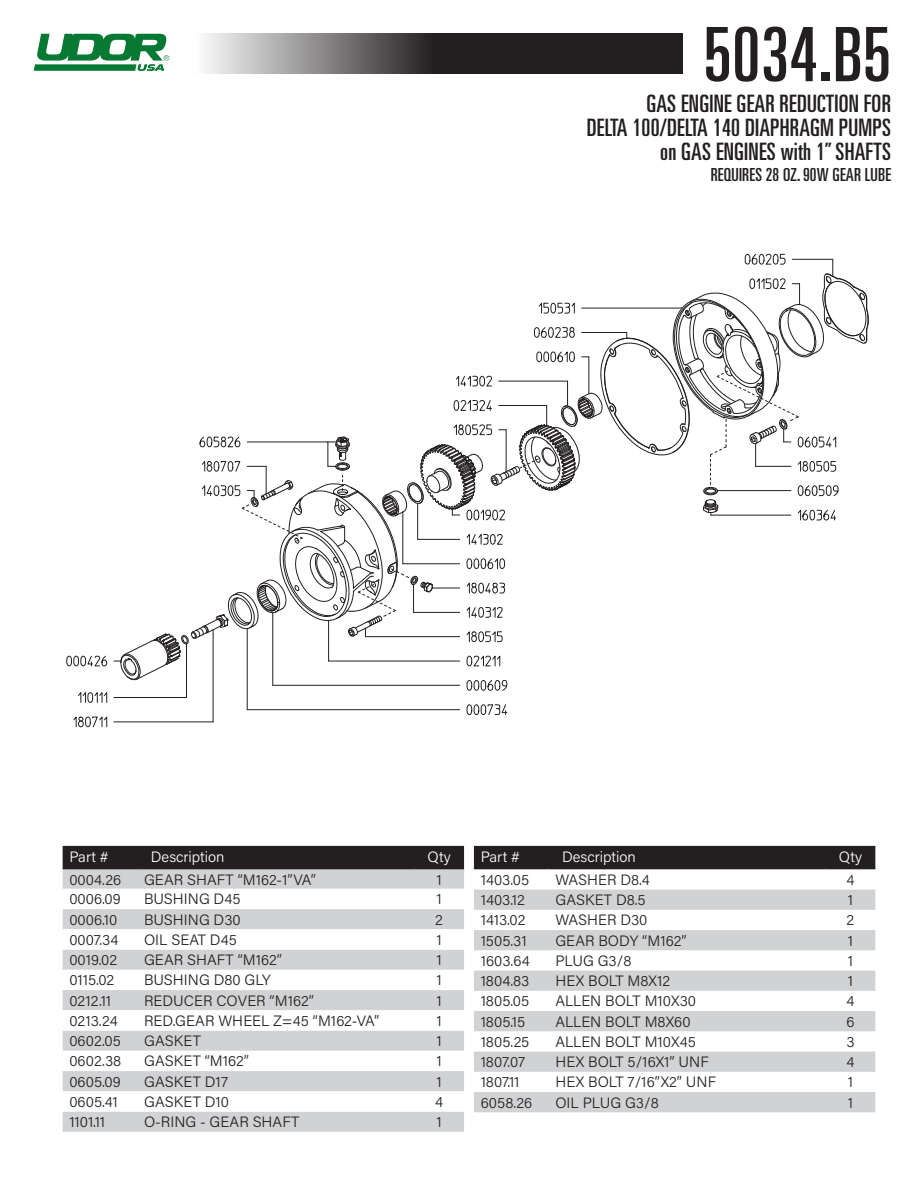
<style>
.page{position:relative;width:918px;height:1188px;background:#fff}
.page>*{position:absolute;margin:0;border:0;box-sizing:border-box;transform-origin:0 0}
.t1{font:ultra-condensed 75.15px "Univers";letter-spacing:.01em;color:#231f20}
.t2{font:ultra-condensed 24px/24px "Univers";letter-spacing:.01em;color:#231f20;text-align:right}
.t3{font:ultra-condensed 18px "Univers";letter-spacing:.01em;color:#231f20}
.t4{font:300 15px "Acumin Pro";color:#231f20}
.t5{font:300 15px "Acumin Pro";color:#fff}
</style>
<div class="page">
<hr style="left:186px;top:644px;width:1px;height:53px;background:#231f20">
<hr style="left:114px;top:697px;width:73px;height:1px;background:#231f20">
<hr style="left:247px;top:629px;width:1px;height:81px;background:#231f20">
<hr style="left:247px;top:709px;width:213px;height:1px;background:#231f20">
<hr style="left:114px;top:722px;width:99px;height:1px;background:#231f20">
<hr style="left:213px;top:630px;width:1px;height:92px;background:#231f20">
<svg style="left:78px;top:692px;width:30px;height:11px"></svg>
<svg style="left:466px;top:704px;width:42px;height:11px"></svg>
<svg style="left:66px;top:655px;width:42px;height:12px"></svg>
<svg style="left:73px;top:716px;width:35px;height:12px"></svg>
<svg style="left:114px;top:253px;width:755px;height:438px"></svg>
<div style="left:63px;top:846px;width:401px;height:22px;background:#231f20"></div>
<div style="left:63px;top:869px;width:401px;height:263px;background:#d1d2d4"></div>
<svg style="left:63px;top:889px;width:401px;height:223px"></svg>
<hr style="left:63px;top:868px;width:74px;height:1px;background:#231f20">
<hr style="left:137px;top:868px;width:277px;height:1px;background:#231f20">
<hr style="left:414px;top:868px;width:50px;height:1px;background:#231f20">
<div style="left:474px;top:846px;width:401px;height:22px;background:#231f20"></div>
<svg style="left:474px;top:869px;width:401px;height:21px"></svg>
<svg style="left:474px;top:890px;width:401px;height:222px;fill:#d1d2d4"></svg>
<hr style="left:474px;top:868px;width:75px;height:1px;background:#231f20">
<hr style="left:549px;top:868px;width:277px;height:1px;background:#231f20">
<hr style="left:826px;top:868px;width:49px;height:1px;background:#231f20">
<svg style="left:205px;top:34px;width:478px;height:40px;background:#555253"></svg>
<svg style="left:34px;top:34px;width:135px;height:37px"></svg>
<h1 class="t1" style="left:704px;top:12px;width:189px">5034.B5</h1>
<h2 class="t2" style="left:587px;top:91px;width:306px">GAS ENGINE GEAR REDUCTION FOR<br>DELTA 100/DELTA 140 DIAPHRAGM PUMPS on GAS ENGINES with 1” SHAFTS</h2>
<p class="t3" style="left:711px;top:165px;width:182px">REQUIRES 28 OZ. 90W GEAR LUBE</p>
<p class="t5" style="left:69px;top:847px;width:41px">Part #</p>
<p class="t5" style="left:151px;top:847px;width:75px">Description</p>
<p class="t5" style="left:427px;top:847px;width:25px">Qty</p>
<p class="t4" style="left:69px;top:869px;width:53px">0004.26</p>
<p class="t4" style="left:144px;top:869px;width:174px">GEAR SHAFT “M162-1”VA”</p>
<p class="t4" style="left:437px;top:869px;width:7px">1</p>
<p class="t4" style="left:69px;top:889px;width:53px">0006.09</p>
<p class="t4" style="left:144px;top:889px;width:98px">BUSHING D45</p>
<p class="t4" style="left:437px;top:889px;width:7px">1</p>
<p class="t4" style="left:69px;top:909px;width:49px">0006.10</p>
<p class="t4" style="left:144px;top:909px;width:98px">BUSHING D30</p>
<p class="t4" style="left:435px;top:909px;width:9px">2</p>
<p class="t4" style="left:69px;top:929px;width:51px">0007.34</p>
<p class="t4" style="left:144px;top:929px;width:94px">OIL SEAT D45</p>
<p class="t4" style="left:437px;top:929px;width:7px">1</p>
<p class="t4" style="left:69px;top:950px;width:49px">0019.02</p>
<p class="t4" style="left:144px;top:950px;width:139px">GEAR SHAFT “M162”</p>
<p class="t4" style="left:437px;top:950px;width:7px">1</p>
<p class="t4" style="left:69px;top:970px;width:46px">0115.02</p>
<p class="t4" style="left:144px;top:970px;width:128px">BUSHING D80 GLY</p>
<p class="t4" style="left:437px;top:970px;width:7px">1</p>
<p class="t4" style="left:69px;top:990px;width:43px">0212.11</p>
<p class="t4" style="left:144px;top:990px;width:171px">REDUCER COVER “M162”</p>
<p class="t4" style="left:437px;top:990px;width:7px">1</p>
<p class="t4" style="left:69px;top:1010px;width:50px">0213.24</p>
<p class="t4" style="left:144px;top:1010px;width:237px">RED.GEAR WHEEL Z=45 “M162-VA”</p>
<p class="t4" style="left:437px;top:1010px;width:7px">1</p>
<p class="t4" style="left:69px;top:1031px;width:53px">0602.05</p>
<p class="t4" style="left:144px;top:1031px;width:58px">GASKET</p>
<p class="t4" style="left:437px;top:1031px;width:7px">1</p>
<p class="t4" style="left:69px;top:1051px;width:53px">0602.38</p>
<p class="t4" style="left:144px;top:1051px;width:107px">GASKET “M162”</p>
<p class="t4" style="left:437px;top:1051px;width:7px">1</p>
<p class="t4" style="left:69px;top:1071px;width:53px">0605.09</p>
<p class="t4" style="left:144px;top:1071px;width:86px">GASKET D17</p>
<p class="t4" style="left:437px;top:1071px;width:7px">1</p>
<p class="t4" style="left:69px;top:1091px;width:50px">0605.41</p>
<p class="t4" style="left:144px;top:1091px;width:87px">GASKET D10</p>
<p class="t4" style="left:435px;top:1091px;width:9px">4</p>
<p class="t4" style="left:69px;top:1112px;width:37px">1101.11</p>
<p class="t4" style="left:144px;top:1112px;width:157px">O-RING - GEAR SHAFT</p>
<p class="t4" style="left:437px;top:1112px;width:7px">1</p>
<p class="t5" style="left:481px;top:847px;width:41px">Part #</p>
<p class="t5" style="left:562px;top:847px;width:75px">Description</p>
<p class="t5" style="left:839px;top:847px;width:25px">Qty</p>
<p class="t4" style="left:481px;top:869px;width:50px">1403.05</p>
<p class="t4" style="left:555px;top:869px;width:96px">WASHER D8.4</p>
<p class="t4" style="left:847px;top:869px;width:9px">4</p>
<p class="t4" style="left:481px;top:890px;width:46px">1403.12</p>
<p class="t4" style="left:555px;top:890px;width:92px">GASKET D8.5</p>
<p class="t4" style="left:848px;top:890px;width:7px">1</p>
<p class="t4" style="left:481px;top:910px;width:46px">1413.02</p>
<p class="t4" style="left:555px;top:910px;width:94px">WASHER D30</p>
<p class="t4" style="left:847px;top:910px;width:9px">2</p>
<p class="t4" style="left:481px;top:930px;width:47px">1505.31</p>
<p class="t4" style="left:555px;top:930px;width:133px">GEAR BODY “M162”</p>
<p class="t4" style="left:848px;top:930px;width:7px">1</p>
<p class="t4" style="left:481px;top:950px;width:50px">1603.64</p>
<p class="t4" style="left:555px;top:950px;width:78px">PLUG G3/8</p>
<p class="t4" style="left:848px;top:950px;width:7px">1</p>
<p class="t4" style="left:481px;top:971px;width:50px">1804.83</p>
<p class="t4" style="left:555px;top:971px;width:116px">HEX BOLT M8X12</p>
<p class="t4" style="left:848px;top:971px;width:7px">1</p>
<p class="t4" style="left:481px;top:991px;width:50px">1805.05</p>
<p class="t4" style="left:555px;top:991px;width:142px">ALLEN BOLT M10X30</p>
<p class="t4" style="left:847px;top:991px;width:9px">4</p>
<p class="t4" style="left:481px;top:1011px;width:46px">1805.15</p>
<p class="t4" style="left:555px;top:1011px;width:137px">ALLEN BOLT M8X60</p>
<p class="t4" style="left:846px;top:1011px;width:10px">6</p>
<p class="t4" style="left:481px;top:1031px;width:50px">1805.25</p>
<p class="t4" style="left:555px;top:1031px;width:142px">ALLEN BOLT M10X45</p>
<p class="t4" style="left:846px;top:1031px;width:10px">3</p>
<p class="t4" style="left:481px;top:1052px;width:46px">1807.07</p>
<p class="t4" style="left:555px;top:1052px;width:155px">HEX BOLT 5/16X1” UNF</p>
<p class="t4" style="left:847px;top:1052px;width:9px">4</p>
<p class="t4" style="left:481px;top:1072px;width:40px">1807.11</p>
<p class="t4" style="left:555px;top:1072px;width:162px">HEX BOLT 7/16”X2” UNF</p>
<p class="t4" style="left:848px;top:1072px;width:7px">1</p>
<p class="t4" style="left:481px;top:1092px;width:53px">6058.26</p>
<p class="t4" style="left:555px;top:1092px;width:105px">OIL PLUG G3/8</p>
<p class="t4" style="left:848px;top:1092px;width:7px">1</p>
</div>
